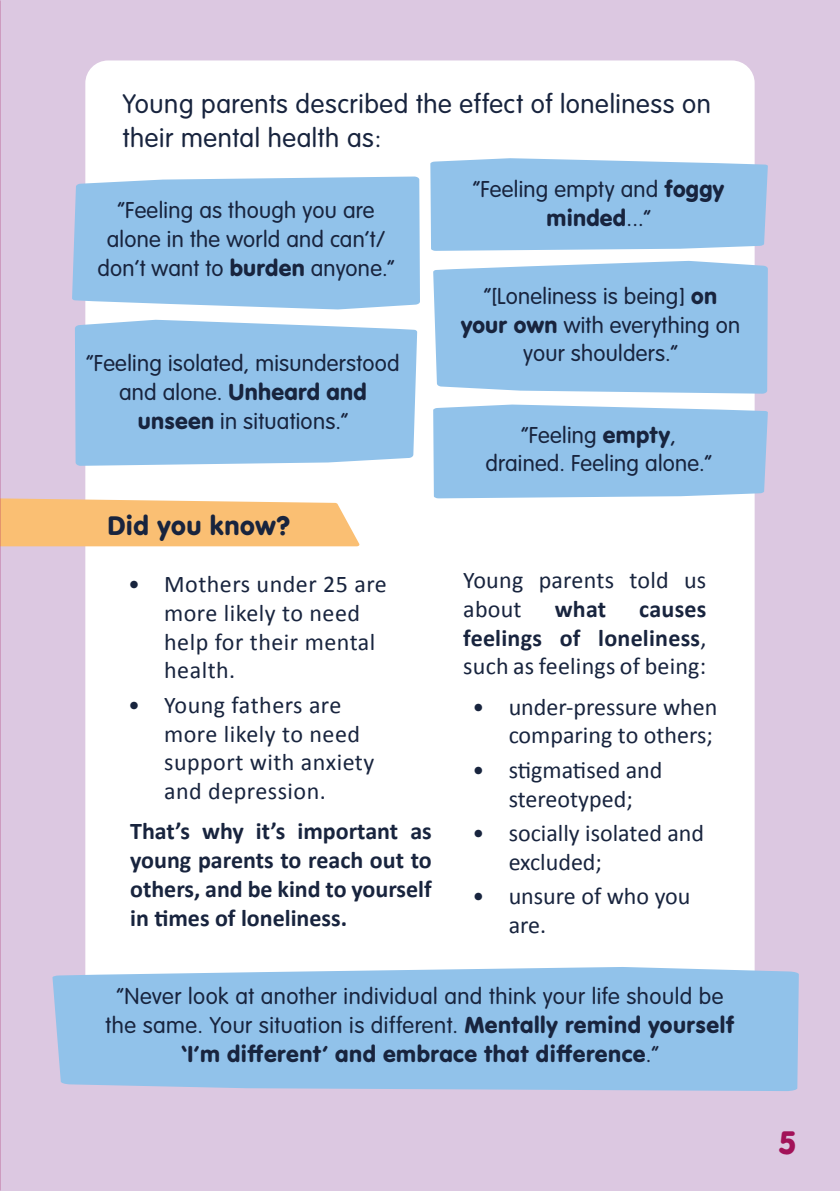
<style>
.page{position:relative;width:840px;height:1191px;background:#fff}
.page>*{position:absolute;margin:0;border:0;box-sizing:border-box;transform-origin:0 0}
.t1{font:34px "VAG Rundschrift D";color:#a21258}
.t2{font:300 28px/33.6px "VAG Rundschrift D";letter-spacing:.02em;color:#18243e}
.t3{font:28px "VAG Rundschrift D";letter-spacing:.02em;color:#18243e}
.t4{font:300 24px/28.8px "VAG Rundschrift D";letter-spacing:.01em;color:#18243e;text-align:center}
.t5{font:24px/28.8px "Calibri";letter-spacing:.005em;color:#18243e}
.t6{font:700 24px/28.8px "Calibri";color:#18243e;text-align:justify}
.s1{font-weight:400}
</style>
<div class="page">
<div style="left:0;top:0;width:839px;height:1191px;background:#dcc8e1"></div>
<div style="left:85px;top:60px;width:669px;height:994px;background:#fff;border-radius:23px"></div>
<svg style="left:0;top:498px;width:360px;height:48px;background:#f9c37e"></svg>
<div style="left:433px;top:404px;width:334px;height:94px;background:#91c2ea"></div>
<div style="left:72px;top:176px;width:348px;height:133px;background:#91c2ea"></div>
<div style="left:75px;top:320px;width:342px;height:146px;background:#91c2ea"></div>
<div style="left:433px;top:261px;width:334px;height:133px;background:#91c2ea"></div>
<div style="left:430px;top:158px;width:337px;height:93px;background:#91c2ea"></div>
<div style="left:52px;top:967px;width:746px;height:124px;background:#91c2ea"></div>
<p class="t2" style="left:123px;top:88px;width:589px">Young parents described the effect of loneliness on their mental health as:</p>
<p class="t4" style="left:97px;top:196px;width:299px">“Feeling as though you are alone in the world and can’t/ don’t want to <span class="s1">burden</span> anyone.”</p>
<p class="t4" style="left:86px;top:349px;width:315px">“Feeling isolated, misunderstood and alone. <span class="s1">Unheard and unseen</span> in situations.”</p>
<p class="t3" style="left:107px;top:509px;width:184px">Did you know?</p>
<p class="t5" style="left:164px;top:569px;width:224px;text-indent:-36px">• Mothers under 25 are more likely to need help for their mental health.</p>
<p class="t5" style="left:164px;top:690px;width:212px;text-indent:-36px">• Young fathers are more likely to need support with anxiety and depression.</p>
<p class="t6" style="left:130px;top:816px;width:303px">That’s why it’s important as young parents to reach out to others, and be kind to yourself in times of loneliness.</p>
<p class="t4" style="left:472px;top:175px;width:253px">“Feeling empty and <span class="s1">foggy minded</span>...”</p>
<p class="t4" style="left:460px;top:282px;width:281px">“[Loneliness is being] <span class="s1">on your own</span> with everything on your shoulders.”</p>
<p class="t4" style="left:485px;top:421px;width:228px">“Feeling <span class="s1">empty</span>, drained. Feeling alone.”</p>
<p class="t5" style="left:463px;top:565px;width:244px">Young parents told us about</p>
<p class="t6" style="left:554px;top:593px;width:53px">what</p>
<p class="t6" style="left:463px;top:593px;width:244px;text-indent:176px">causes feelings of loneliness<span class="s1">, such as feelings of being:</span></p>
<p class="t5" style="left:472px;top:691px;width:246px;text-align:right">• under-pressure when comparing to others;</p>
<p class="t5" style="left:472px;top:755px;width:191px;text-align:center">• stigmatised and stereotyped;</p>
<p class="t5" style="left:508px;top:818px;width:197px;text-indent:-36px">• socially isolated and excluded;</p>
<p class="t5" style="left:508px;top:881px;width:183px;text-indent:-36px">• unsure of who you are.</p>
<p class="t4" style="left:105px;top:982px;width:630px">“Never look at another individual and think your life should be the same. Your situation is different. <span class="s1">Mentally remind yourself ‘I’m different’ and embrace that difference</span>.”</p>
<h1 class="t1" style="left:777px;top:1122px;width:20px">5</h1>
</div>
